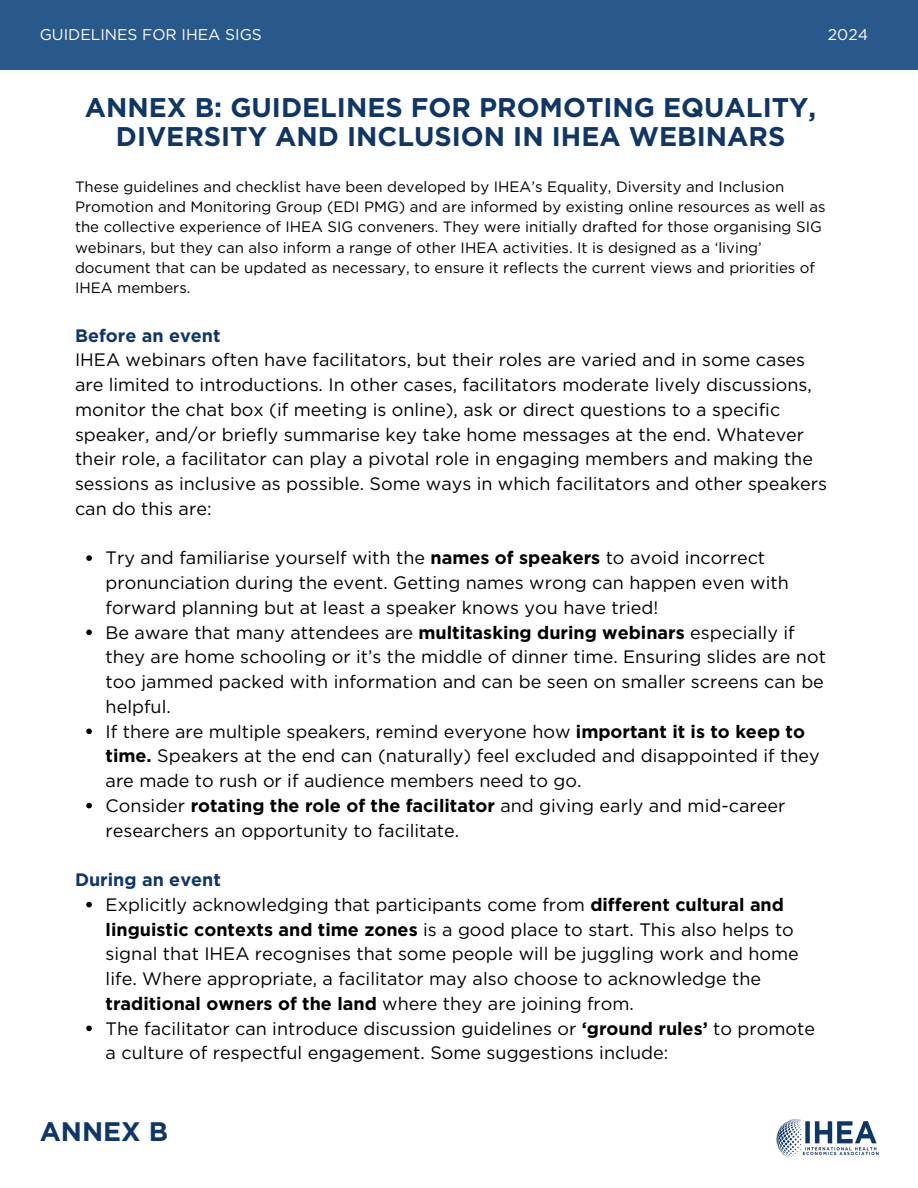
<style>
.page{position:relative;width:918px;height:1188px;background:#fff}
.page>*{position:absolute;margin:0;border:0;box-sizing:border-box;transform-origin:0 0}
.t1{font:700 27px/29.2px "Gotham";color:#0f3667;text-align:center}
.t2{font:700 26.85px "Gotham";color:#0f3667}
.t3{font:18px/24.8px "Gotham";color:#000001}
.t4{font:700 18px "Gotham";color:#0f3667}
.t5{font:15.6px "Gotham";color:#fff}
.t6{font:15px/20.2px "Gotham";color:#000}
.s1{font-weight:700}
.s2{font-weight:700;color:#0f3667}
</style>
<div class="page">
<img style="left:777px;top:1118px;width:101px;height:40px">
<div style="left:0;top:0;width:918px;height:69px;background:#29588a"></div>
<svg style="left:86px;top:555px;width:6px;height:6px"></svg>
<svg style="left:86px;top:630px;width:6px;height:5px"></svg>
<svg style="left:86px;top:729px;width:6px;height:5px"></svg>
<svg style="left:86px;top:803px;width:6px;height:5px"></svg>
<svg style="left:86px;top:902px;width:6px;height:5px"></svg>
<svg style="left:86px;top:1026px;width:6px;height:5px"></svg>
<p class="t5" style="left:40px;top:25px;width:224px">GUIDELINES FOR IHEA SIGS</p>
<p class="t5" style="left:828px;top:25px;width:42px">2024</p>
<h1 class="t1" style="left:85px;top:92px;width:733px">ANNEX B: GUIDELINES FOR PROMOTING EQUALITY,<br>DIVERSITY AND INCLUSION IN IHEA WEBINARS</h1>
<p class="t6" style="left:75px;top:176px;width:752px">These guidelines and checklist have been developed by IHEA’s Equality, Diversity and Inclusion Promotion and Monitoring Group (EDI PMG) and are informed by existing online resources as well as the collective experience of IHEA SIG conveners. They were initially drafted for those organising SIG webinars, but they can also inform a range of other IHEA activities. It is designed as a ‘living’ document that can be updated as necessary, to ensure it reflects the current views and priorities of IHEA members.</p>
<p class="t4" style="left:75px;top:324px;width:147px">Before an event</p>
<p class="t3" style="left:75px;top:347px;width:754px">IHEA webinars often have facilitators, but their roles are varied and in some cases are limited to introductions. In other cases, facilitators moderate lively discussions, monitor the chat box (if meeting is online), ask or direct questions to a specific speaker, and/or briefly summarise key take home messages at the end. Whatever their role, a facilitator can play a pivotal role in engaging members and making the sessions as inclusive as possible. Some ways in which facilitators and other speakers can do this are:</p>
<p class="t3" style="left:106px;top:545px;width:722px">Try and familiarise yourself with the <span class="s1">names of speakers</span> to avoid incorrect pronunciation during the event. Getting names wrong can happen even with forward planning but at least a speaker knows you have tried!<br>Be aware that many attendees are <span class="s1">multitasking during webinars</span> especially if they are home schooling or it’s the middle of dinner time. Ensuring slides are not too jammed packed with information and can be seen on smaller screens can be helpful.<br>If there are multiple speakers, remind everyone how <span class="s1">important it is to keep to time.</span> Speakers at the end can (naturally) feel excluded and disappointed if they are made to rush or if audience members need to go.<br>Consider <span class="s1">rotating the role of the facilitator</span> and giving early and mid-career researchers an opportunity to facilitate.</p>
<p class="t3" style="left:106px;top:867px;width:711px;text-indent:-31px"><span class="s2">During an event<br></span>Explicitly acknowledging that participants come from <span class="s1">different cultural and linguistic contexts and time zones</span> is a good place to start. This also helps to signal that IHEA recognises that some people will be juggling work and home life. Where appropriate, a facilitator may also choose to acknowledge the <span class="s1">traditional owners of the land</span> where they are joining from.<br>The facilitator can introduce discussion guidelines or <span class="s1">‘ground rules’</span> to promote a culture of respectful engagement. Some suggestions include:</p>
<h2 class="t2" style="left:40px;top:1115px;width:130px">ANNEX B</h2>
</div>
